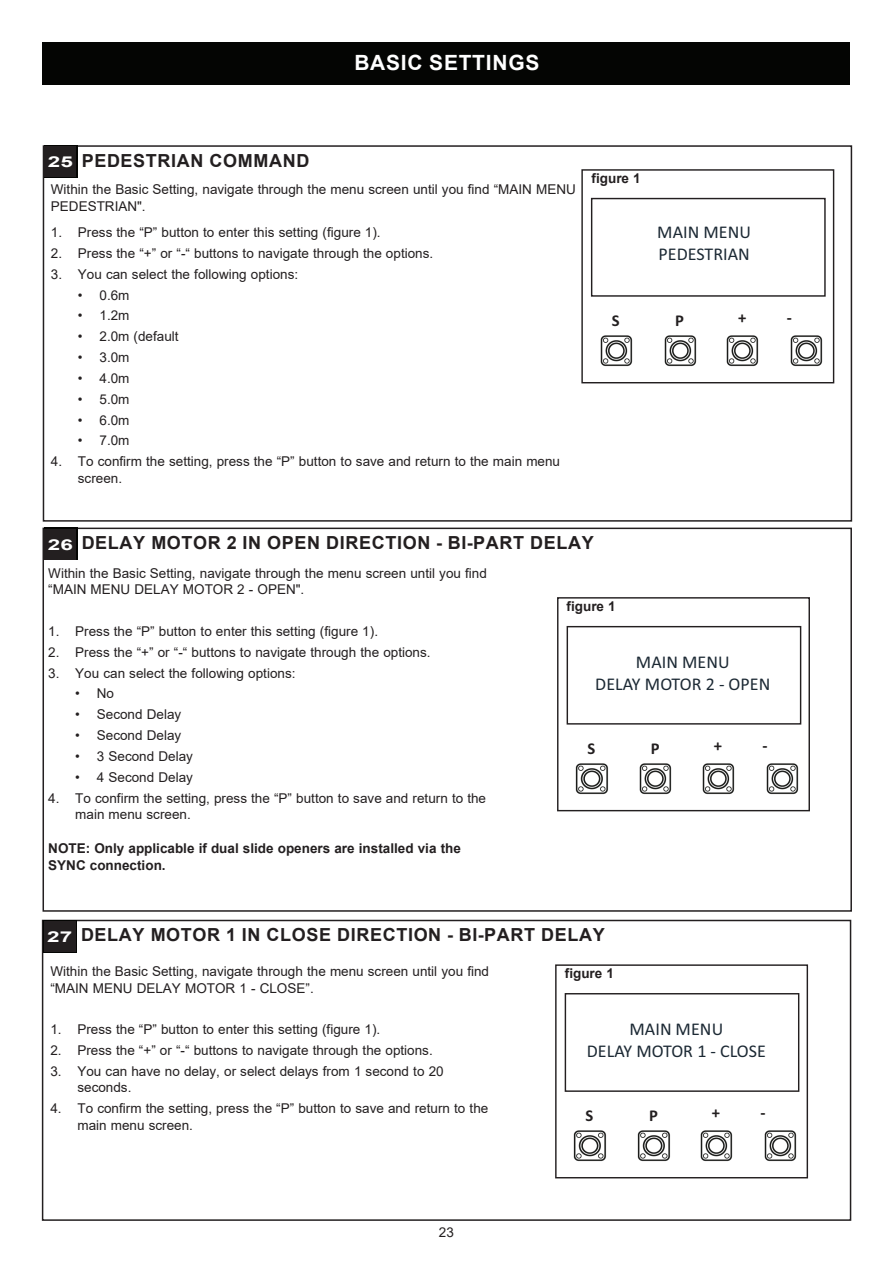
<style>
.page{position:relative;width:893px;height:1263px;background:#fff}
.page>*{position:absolute;margin:0;border:0;box-sizing:border-box;transform-origin:0 0}
.t1{font:700 21px "Arial";letter-spacing:.035em;color:#fff}
.t2{font:700 18px "Arial";letter-spacing:.035em;color:#231f20}
.t3{font:18px/21.6px "Calibri";color:#1c2934;text-align:center}
.t4{font:700 16.5px "Calibri";color:#231f20}
.t5{font:13.5px/16.5px "Arial";color:#231f20}
.t6{font:700 13.5px/16.5px "Arial";color:#231f20}
.s1{font-size:15px;color:#fff}
</style>
<div class="page">
<div style="left:43px;top:43px;width:807px;height:42px;background:#040503"></div>
<div style="left:43px;top:145px;width:809px;height:377px;border:2px solid #231f20"></div>
<svg style="left:44px;top:145px;width:33px;height:33px"></svg>
<div style="left:45px;top:146px;width:31px;height:31px;background:#231f20"></div>
<div style="left:581px;top:169px;width:253px;height:214px;border:1px solid #231f20"></div>
<img style="left:600px;top:335px;width:33px;height:32px">
<div style="left:591px;top:198px;width:235px;height:99px;background:#fff;border:1px solid #231f20"></div>
<img style="left:664px;top:335px;width:33px;height:32px">
<img style="left:726px;top:335px;width:33px;height:32px">
<img style="left:790px;top:335px;width:33px;height:32px">
<div style="left:43px;top:528px;width:809px;height:384px;border:2px solid #231f20"></div>
<svg style="left:44px;top:528px;width:33px;height:32px"></svg>
<div style="left:45px;top:529px;width:31px;height:30px;background:#231f20"></div>
<div style="left:557px;top:597px;width:253px;height:214px;border:1px solid #231f20"></div>
<img style="left:575px;top:763px;width:34px;height:32px">
<div style="left:567px;top:626px;width:234px;height:99px;background:#fff;border:1px solid #231f20"></div>
<img style="left:639px;top:763px;width:33px;height:32px">
<img style="left:702px;top:763px;width:33px;height:32px">
<img style="left:766px;top:763px;width:33px;height:32px">
<div style="left:42px;top:920px;width:809px;height:301px;border:2px solid #231f20"></div>
<svg style="left:43px;top:920px;width:33px;height:32px"></svg>
<div style="left:44px;top:921px;width:31px;height:30px;background:#231f20"></div>
<div style="left:555px;top:964px;width:253px;height:214px;border:1px solid #231f20"></div>
<img style="left:573px;top:1130px;width:34px;height:32px">
<div style="left:565px;top:993px;width:234px;height:99px;background:#fff;border:1px solid #231f20"></div>
<img style="left:637px;top:1130px;width:34px;height:32px">
<img style="left:700px;top:1130px;width:33px;height:32px">
<img style="left:764px;top:1130px;width:33px;height:32px">
<h1 class="t1" style="left:354px;top:48px;width:187px">BASIC SETTINGS</h1>
<h2 class="t2" style="left:48px;top:148px;width:263px"><span class="s1">25</span> PEDESTRIAN COMMAND</h2>
<p class="t5" style="left:51px;top:181px;width:526px">Within the Basic Setting, navigate through the menu screen until you find “MAIN MENU<br>PEDESTRIAN".</p>
<p class="t5" style="left:51px;top:224px;width:331px">1. Press the “P” button to enter this setting (figure 1).</p>
<p class="t5" style="left:51px;top:245px;width:384px">2. Press the “+” or “-“ buttons to navigate through the options.</p>
<p class="t5" style="left:51px;top:266px;width:249px">3. You can select the following options:</p>
<p class="t5" style="left:78px;top:286px;width:53px">• 0.6m</p>
<p class="t5" style="left:78px;top:307px;width:53px">• 1.2m</p>
<p class="t5" style="left:78px;top:328px;width:102px">• 2.0m (default</p>
<p class="t5" style="left:78px;top:349px;width:53px">• 3.0m</p>
<p class="t5" style="left:78px;top:370px;width:53px">• 4.0m</p>
<p class="t5" style="left:78px;top:391px;width:53px">• 5.0m</p>
<p class="t5" style="left:78px;top:411px;width:53px">• 6.0m</p>
<p class="t5" style="left:78px;top:432px;width:53px">• 7.0m</p>
<p class="t5" style="left:78px;top:453px;width:484px;text-indent:-27px">4. To confirm the setting, press the “P” button to save and return to the main menu screen.</p>
<p class="t6" style="left:592px;top:171px;width:51px">figure 1</p>
<h2 class="t3" style="left:657px;top:221px;width:95px;text-align:left">MAIN MENU<br>PEDESTRIAN</h2>
<p class="t4" style="left:612px;top:309px;width:9px">S</p>
<p class="t4" style="left:675px;top:309px;width:10px">P</p>
<p class="t4" style="left:738px;top:306px;width:10px">+</p>
<p class="t4" style="left:787px;top:306px;width:7px">-</p>
<h2 class="t2" style="left:48px;top:530px;width:547px"><span class="s1">26</span> DELAY MOTOR 2 IN OPEN DIRECTION - BI-PART DELAY</h2>
<p class="t5" style="left:48px;top:565px;width:440px">Within the Basic Setting, navigate through the menu screen until you find “MAIN MENU DELAY MOTOR 2 - OPEN".</p>
<p class="t5" style="left:48px;top:623px;width:331px">1. Press the “P” button to enter this setting (figure 1).</p>
<p class="t5" style="left:48px;top:644px;width:384px">2. Press the “+” or “-“ buttons to navigate through the options.</p>
<p class="t5" style="left:48px;top:664px;width:249px">3. You can select the following options:</p>
<p class="t5" style="left:75px;top:685px;width:40px">• No</p>
<p class="t5" style="left:75px;top:706px;width:108px">• Second Delay</p>
<p class="t5" style="left:75px;top:727px;width:108px">• Second Delay</p>
<p class="t5" style="left:75px;top:748px;width:119px">• 3 Second Delay</p>
<p class="t5" style="left:75px;top:769px;width:119px">• 4 Second Delay</p>
<p class="t5" style="left:75px;top:789px;width:412px;text-indent:-27px">4. To confirm the setting, press the “P” button to save and return to the main menu screen.</p>
<p class="t6" style="left:48px;top:840px;width:414px">NOTE: Only applicable if dual slide openers are installed via the<br>SYNC connection.</p>
<p class="t6" style="left:567px;top:598px;width:51px">figure 1</p>
<h2 class="t3" style="left:595px;top:651px;width:177px">MAIN MENU<br>DELAY MOTOR 2 - OPEN</h2>
<p class="t4" style="left:587px;top:737px;width:9px">S</p>
<p class="t4" style="left:651px;top:737px;width:10px">P</p>
<p class="t4" style="left:714px;top:734px;width:10px">+</p>
<p class="t4" style="left:762px;top:734px;width:7px">-</p>
<h2 class="t2" style="left:47px;top:922px;width:559px"><span class="s1">27</span> DELAY MOTOR 1 IN CLOSE DIRECTION - BI-PART DELAY</h2>
<p class="t5" style="left:50px;top:963px;width:440px">Within the Basic Setting, navigate through the menu screen until you find “MAIN MENU DELAY MOTOR 1 - CLOSE”.</p>
<p class="t5" style="left:50px;top:1021px;width:331px">1. Press the “P” button to enter this setting (figure 1).</p>
<p class="t5" style="left:50px;top:1042px;width:384px">2. Press the “+” or “-“ buttons to navigate through the options.</p>
<p class="t5" style="left:77px;top:1063px;width:368px;text-indent:-27px">3. You can have no delay, or select delays from 1 second to 20 seconds.</p>
<p class="t5" style="left:77px;top:1100px;width:412px;text-indent:-27px">4. To confirm the setting, press the “P” button to save and return to the main menu screen.</p>
<p class="t4" style="left:585px;top:1104px;width:9px">S</p>
<p class="t4" style="left:649px;top:1104px;width:10px">P</p>
<p class="t4" style="left:712px;top:1101px;width:10px">+</p>
<p class="t4" style="left:760px;top:1101px;width:7px">-</p>
<p class="t6" style="left:565px;top:966px;width:51px">figure 1</p>
<h2 class="t3" style="left:587px;top:1018px;width:181px">MAIN MENU<br>DELAY MOTOR 1 - CLOSE</h2>
<p class="t5" style="left:439px;top:1223px;width:17px">23</p>
</div>
